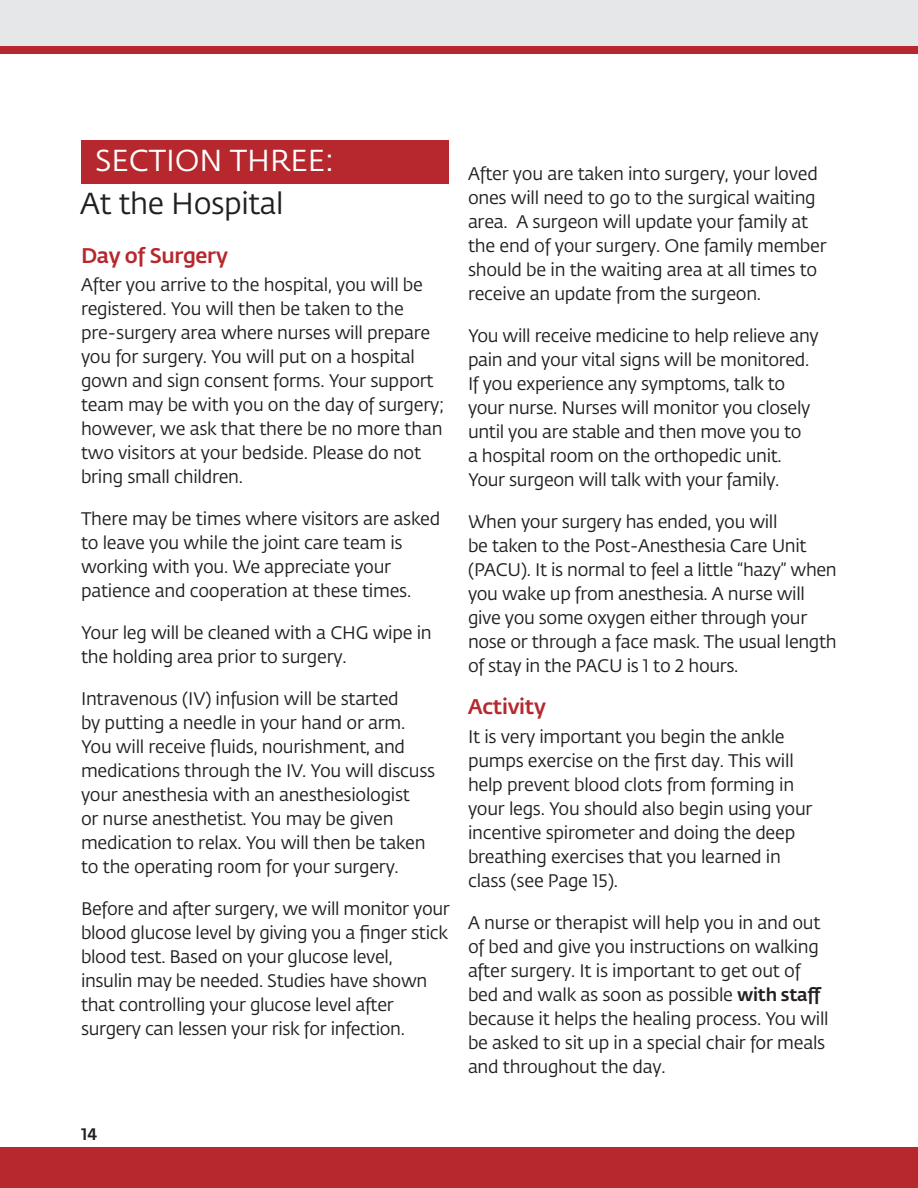
<style>
.page{position:relative;width:918px;height:1188px;background:#fff}
.page>*{position:absolute;margin:0;border:0;box-sizing:border-box;transform-origin:0 0}
.t1{font:30px "Fedra Sans Pro";letter-spacing:-.005em;color:#fff}
.t2{font:30px "Fedra Sans Pro";letter-spacing:-.015em;color:#231f20}
.t3{font:500 21px "Fedra Sans Pro";letter-spacing:-.015em;color:#b6282d}
.t4{font:18px/24px "Fedra Sans Pro";letter-spacing:-.015em;color:#231f20}
.t5{font:500 16.5px "Fedra Sans Pro";color:#231f20}
.s1{font-weight:500}
</style>
<div class="page">
<div style="left:0;top:1148px;width:918px;height:40px;background:#b6282d"></div>
<div style="left:0;top:0;width:918px;height:54px;background:#e6e7e9"></div>
<div style="left:0;top:46px;width:918px;height:8px;background:#b6282d"></div>
<div style="left:82px;top:140px;width:367px;height:44px;background:#b6282d"></div>
<p class="t1" style="left:95px;top:139px;width:240px">SECTION THREE:</p>
<p class="t2" style="left:80px;top:183px;width:205px">At the Hospital</p>
<p class="t3" style="left:81px;top:239px;width:149px">Day of Surgery</p>
<p class="t4" style="left:81px;top:272px;width:365px">After you arrive to the hospital, you will be registered. You will then be taken to the pre-surgery area where nurses will prepare you for surgery. You will put on a hospital gown and sign consent forms. Your support team may be with you on the day of surgery; however, we ask that there be no more than two visitors at your bedside. Please do not bring small children.</p>
<p class="t4" style="left:81px;top:506px;width:361px">There may be times where visitors are asked to leave you while the joint care team is working with you. We appreciate your patience and cooperation at these times.</p>
<p class="t4" style="left:81px;top:620px;width:352px">Your leg will be cleaned with a CHG wipe in the holding area prior to surgery.</p>
<p class="t4" style="left:81px;top:686px;width:356px">Intravenous (IV) infusion will be started<br>by putting a needle in your hand or arm.<br>You will receive fluids, nourishment, and medications through the IV. You will discuss your anesthesia with an anesthesiologist<br>or nurse anesthetist. You may be given medication to relax. You will then be taken to the operating room for your surgery.</p>
<p class="t4" style="left:81px;top:896px;width:370px">Before and after surgery, we will monitor your blood glucose level by giving you a finger stick blood test. Based on your glucose level,<br>insulin may be needed. Studies have shown that controlling your glucose level after surgery can lessen your risk for infection.</p>
<p class="t4" style="left:468px;top:161px;width:360px">After you are taken into surgery, your loved ones will need to go to the surgical waiting area. A surgeon will update your family at the end of your surgery. One family member should be in the waiting area at all times to receive an update from the surgeon.</p>
<p class="t4" style="left:468px;top:323px;width:352px">You will receive medicine to help relieve any pain and your vital signs will be monitored.<br>If you experience any symptoms, talk to your nurse. Nurses will monitor you closely until you are stable and then move you to<br>a hospital room on the orthopedic unit.<br>Your surgeon will talk with your family.</p>
<p class="t4" style="left:468px;top:509px;width:370px">When your surgery has ended, you will<br>be taken to the Post-Anesthesia Care Unit (PACU). It is normal to feel a little “hazy” when you wake up from anesthesia. A nurse will give you some oxygen either through your nose or through a face mask. The usual length of stay in the PACU is 1 to 2 hours.</p>
<p class="t3" style="left:468px;top:691px;width:79px">Activity</p>
<p class="t4" style="left:468px;top:724px;width:346px">It is very important you begin the ankle pumps exercise on the first day. This will help prevent blood clots from forming in your legs. You should also begin using your incentive spirometer and doing the deep breathing exercises that you learned in class (see Page 15).</p>
<p class="t4" style="left:468px;top:910px;width:362px">A nurse or therapist will help you in and out of bed and give you instructions on walking after surgery. It is important to get out of bed and walk as soon as possible <span class="s1">with staff </span>because it helps the healing process. You will be asked to sit up in a special chair for meals and throughout the day.</p>
<p class="t5" style="left:81px;top:1122px;width:18px">14</p>
</div>
